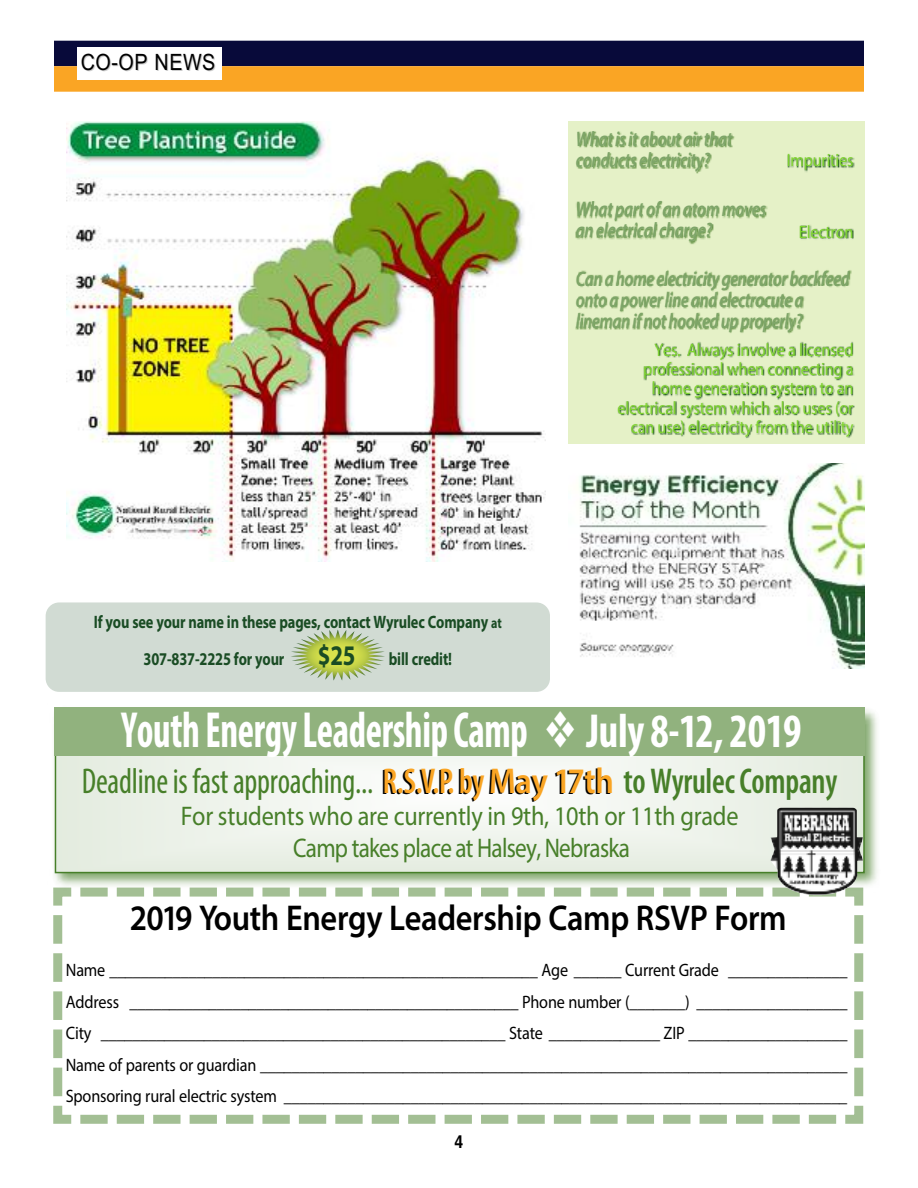
<style>
.page{position:relative;width:918px;height:1188px;background:#fff}
.page>*{position:absolute;margin:0;border:0;box-sizing:border-box;transform-origin:0 0}
.t1{font:700 condensed 51px "Myriad Pro";letter-spacing:-.01em;color:#fff;scale:.76 1}
.t2{font:condensed 36px "Myriad Pro";letter-spacing:-.01em;color:#477f29;scale:.9 1}
.t3{font:600 36px "Myriad Pro";letter-spacing:-.01em;color:#000;scale:.9 1}
.t4{font:27px/32.7px "Myriad Pro";letter-spacing:-.01em;color:#477f29;text-align:center;scale:.9 1}
.t5{font:22.5px "Arial";letter-spacing:.025em;color:#000;scale:.88 1}
.t6{font:italic 600 21px/21px "Myriad Pro";letter-spacing:-.02em;color:#7ea569;scale:.78 1}
.t7{font:italic 600 21px/21px "Myriad Pro";letter-spacing:-.02em;color:#7ea569;scale:.8 1}
.t8{font:18px/31.5px "Myriad Pro";letter-spacing:-.01em;color:#000;text-align:justify;scale:.9 1}
.t9{font:18px/19.4px "Myriad Pro";letter-spacing:-.01em;color:#7fd52e;text-align:right;scale:.9 1}
.t10{font:700 18px/37.2px "Myriad Pro";letter-spacing:-.01em;color:#1a4c24;text-align:center;scale:.8 1}
.t11{font:700 18px "Helvetica";color:#000;scale:.88 1}
.s1{font-size:15px}
.s2{font-size:28.5px}
.s3{font-size:48px}
.s4{font-weight:600;color:#000}
.s5{font-weight:600;font-stretch:normal;color:#000}
.s6{font-weight:600}
</style>
<div class="page">
<div style="left:568px;top:122px;width:297px;height:322px;background:#e5f1c7"></div>
<div style="left:54px;top:41px;width:810px;height:25px;background:#080a3a"></div>
<div style="left:54px;top:66px;width:810px;height:26px;background:#faa524"></div>
<div style="left:77px;top:48px;width:144px;height:32px;background:#fff"></div>
<img style="left:66px;top:122px;width:479px;height:440px">
<img style="left:579px;top:463px;width:286px;height:205px">
<svg style="left:53px;top:893px;width:811px;height:231px"></svg>
<img style="left:53px;top:707px;width:825px;height:186px">
<svg style="left:58px;top:755px;width:804px;height:115px"></svg>
<div style="left:55px;top:709px;width:810px;height:164px;border:2px solid #477f29"></div>
<div style="left:55px;top:707px;width:810px;height:48px;background:#91b27e"></div>
<img style="left:771px;top:808px;width:92px;height:87px">
<div style="left:46px;top:602px;width:504px;height:90px;background:#d1dbd3;border-radius:14px"></div>
<svg style="left:291px;top:630px;width:94px;height:51px"></svg>
<img style="left:575px;top:201px;width:193px;height:43px">
<img style="left:719px;top:219px;width:135px;height:25px">
<img style="left:576px;top:131px;width:159px;height:38px">
<img style="left:695px;top:148px;width:160px;height:26px">
<img style="left:575px;top:270px;width:277px;height:64px">
<img style="left:617px;top:341px;width:238px;height:98px">
<p class="t5" style="left:81px;top:49px;width:155px">CO-OP NEWS</p>
<p class="t10" style="left:94px;top:604px;width:511px">If you see your name in these pages, contact Wyrulec Company <span class="s1">at<br></span>307-837-2225 for your <span class="s2">$25</span> bill credit!</p>
<p class="t7" style="left:576px;top:130px;width:197px">What is it about air that conducts electricity?</p>
<p class="t7" style="left:576px;top:201px;width:240px">What part of an atom moves an electrical charge?</p>
<p class="t9" style="left:787px;top:152px;width:76px">Impurities</p>
<p class="t9" style="left:799px;top:223px;width:62px">Electron</p>
<p class="t6" style="left:576px;top:270px;width:352px">Can a home electricity generator backfeed onto a power line and electrocute a lineman if not hooked up properly?</p>
<p class="t9" style="left:618px;top:341px;width:264px">Yes. Always involve a licensed professional when connecting a home generation system to an electrical system which also uses (or can use) electricity from the utility</p>
<h1 class="t1" style="left:122px;top:712px;width:896px">Youth EnergyLeadership Camp ❖ <span class="s3">July 8-12, 2019</span></h1>
<h2 class="t2" style="left:82px;top:768px;width:841px">Deadlineisfastapproaching... <span class="s4">R.S.V.P. by</span> <span class="s5">May 17th</span> <span class="s6">toWyrulecCompany</span></h2>
<h3 class="t4" style="left:181px;top:801px;width:621px">For students who are currently in 9th, 10th or 11th grade<br>Camp takes place at Halsey, Nebraska</h3>
<h2 class="t3" style="left:130px;top:904px;width:731px">2019 Youth Energy Leadership Camp RSVP Form</h2>
<p class="t8" style="left:66px;top:956px;width:870px">Name ______________________________________________________ Age ______ Current Grade _______________ Address _________________________________________________ Phone number (_______) ___________________ City ___________________________________________________ State ______________ ZIP ____________________ Name of parents or guardian __________________________________________________________________________ Sponsoring rural electric system _______________________________________________________________________</p>
<p class="t11" style="left:455px;top:1131px;width:12px">4</p>
</div>
